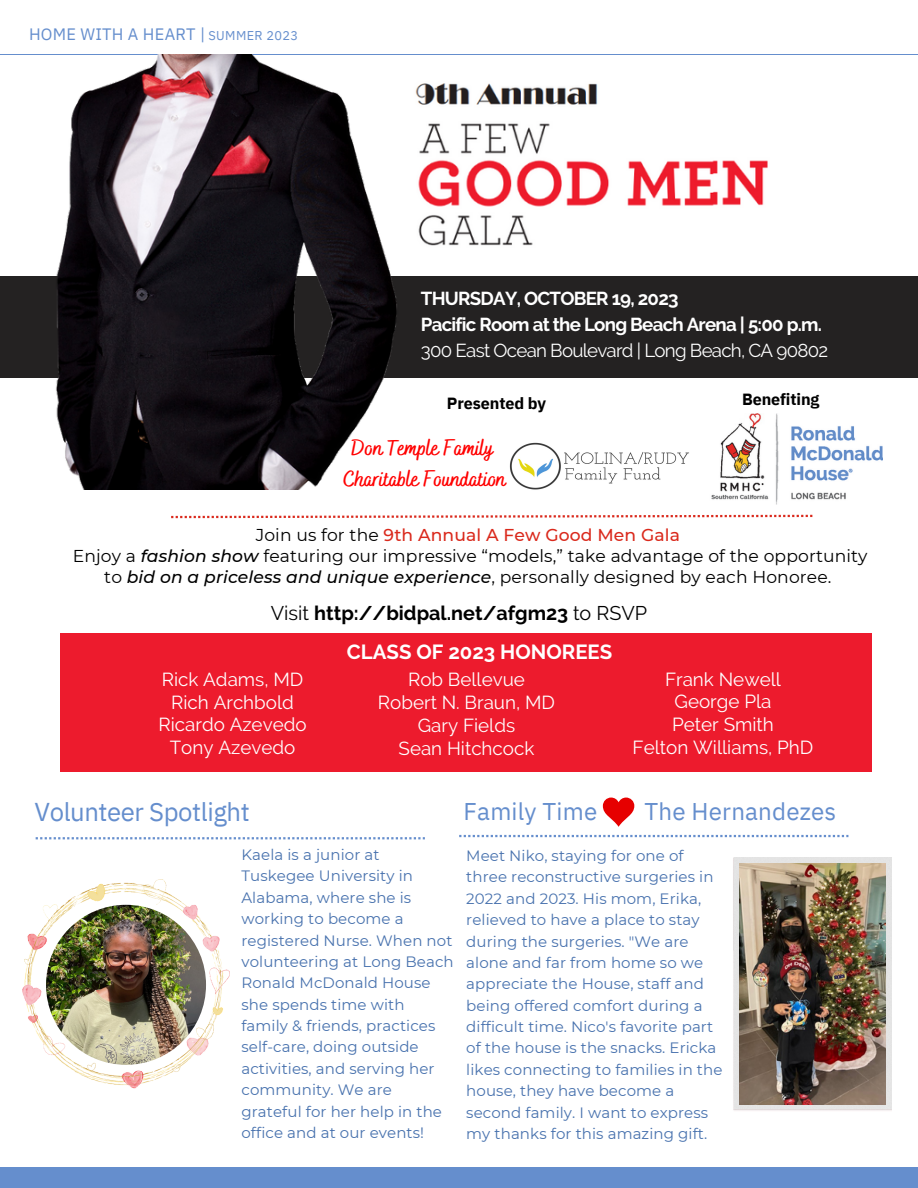
<style>
.page{position:relative;width:918px;height:1188px;background:#fff}
.page>*{position:absolute;margin:0;border:0;box-sizing:border-box;transform-origin:0 0}
.t1{font:25.8px "IBM Plex Sans";letter-spacing:-.015em;color:#658ecd}
.t2{font:24.15px "IBM Plex Sans";letter-spacing:.005em;color:#658ecd}
.t3{font:700 21.9px "Bakerie Smooth";color:#f00}
.t4{font:700 20.4px "Raleway";color:#fff}
.t5{font:700 19.8px "Raleway";color:#000}
.t6{font:18.9px "Raleway";color:#fff}
.t7{font:18.75px "Raleway";color:#fff}
.t8{font:700 18.75px "Raleway";letter-spacing:-.04em;color:#fff}
.t9{font:18.75px "Raleway";letter-spacing:-.04em;color:#fff}
.t10{font:17.1px/21.1px "Montserrat";letter-spacing:.005em;color:#000;text-align:center}
.t11{font:500 17.1px "Montserrat";letter-spacing:.005em;color:#da291c}
.t12{font:16.5px "IBM Plex Sans";letter-spacing:.015em;color:#658ecd}
.t13{font:700 16.2px "IBM Plex Sans";letter-spacing:-.005em;color:#000}
.t14{font:15px/21.3px "Montserrat";letter-spacing:.005em;color:#4872ae}
.t15{font:12.75px "IBM Plex Sans";letter-spacing:.03em;color:#658ecd}
.s1{font-weight:400;color:#000}
.s2{font-weight:500;font-style:italic}
.s3{font-weight:400}
</style>
<div class="page">
<hr style="left:0;top:54px;width:918px;height:1px;background:#658ecd">
<img style="left:23px;top:880px;width:207px;height:209px">
<img style="left:46px;top:905px;width:160px;height:160px;border-radius:50%">
<svg style="left:36px;top:837px;width:389px;height:2px"></svg>
<div style="left:0;top:1167px;width:918px;height:21px;background:#658ecd"></div>
<img style="left:447px;top:83px;width:321px;height:163px">
<svg style="left:171px;top:515px;width:642px;height:3px"></svg>
<div style="left:0;top:276px;width:918px;height:102px;background:#242222"></div>
<img style="left:56px;top:54px;width:391px;height:436px">
<img style="left:711px;top:414px;width:171px;height:91px">
<img style="left:509px;top:442px;width:180px;height:48px">
<div style="left:61px;top:700px;width:811px;height:72px;background:#ed1b2d"></div>
<div style="left:61px;top:634px;width:811px;height:71px;background:#ed1b2d"></div>
<svg style="left:603px;top:798px;width:31px;height:29px"></svg>
<img style="left:733px;top:857px;width:159px;height:254px">
<img style="left:740px;top:863px;width:146px;height:241px">
<svg style="left:459px;top:835px;width:389px;height:2px"></svg>
<p class="t12" style="left:29px;top:23px;width:178px">HOME WITH A HEART |</p>
<p class="t15" style="left:209px;top:27px;width:91px">SUMMER 2023</p>
<p class="t8" style="left:421px;top:288px;width:259px">THURSDAY, OCTOBER 19, 2023</p>
<p class="t8" style="left:421px;top:313px;width:403px">Pacific Room at the Long Beach Arena | 5:00 p.m.</p>
<p class="t9" style="left:421px;top:339px;width:409px">300 East Ocean Boulevard | Long Beach, CA 90802</p>
<p class="t13" style="left:447px;top:392px;width:101px">Presented by</p>
<p class="t3" style="left:352px;top:435px;width:143px">Don Temple Family</p>
<p class="t3" style="left:343px;top:466px;width:164px">Charitable Foundation</p>
<p class="t13" style="left:742px;top:389px;width:79px">Benefiting</p>
<p class="t11" style="left:256px;top:525px;width:426px"><span class="s1">Join us for the</span> 9th Annual A Few Good Men Gala</p>
<p class="t10" style="left:73px;top:546px;width:796px">Enjoy a <span class="s2">fashion show</span> featuring our impressive “models,” take advantage of the opportunity to <span class="s2">bid on a priceless and unique experience</span>, personally designed by each Honoree.</p>
<p class="t5" style="left:271px;top:602px;width:378px"><span class="s3">Visit</span> http://bidpal.net/afgm23 <span class="s3">to RSVP</span></p>
<p class="t7" style="left:162px;top:668px;width:143px">Rick Adams, MD</p>
<p class="t7" style="left:171px;top:691px;width:124px">Rich Archbold</p>
<p class="t7" style="left:158px;top:714px;width:150px">Ricardo Azevedo</p>
<p class="t7" style="left:170px;top:737px;width:127px">Tony Azevedo</p>
<p class="t4" style="left:347px;top:640px;width:267px">CLASS OF 2023 HONOREES</p>
<p class="t7" style="left:408px;top:668px;width:118px">Rob Bellevue</p>
<p class="t7" style="left:378px;top:691px;width:179px">Robert N. Braun, MD</p>
<p class="t7" style="left:418px;top:714px;width:99px">Gary Fields</p>
<p class="t7" style="left:399px;top:737px;width:137px">Sean Hitchcock</p>
<p class="t6" style="left:665px;top:668px;width:118px">Frank Newell</p>
<p class="t6" style="left:675px;top:690px;width:99px">George Pla</p>
<p class="t6" style="left:672px;top:713px;width:103px">Peter Smith</p>
<p class="t6" style="left:633px;top:736px;width:182px">Felton Williams, PhD</p>
<p class="t1" style="left:34px;top:795px;width:217px">Volunteer Spotlight</p>
<p class="t14" style="left:241px;top:844px;width:214px">Kaela is a junior at<br>Tuskegee University in<br>Alabama, where she is working to become a registered Nurse. When not volunteering at Long Beach<br>Ronald McDonald House she spends time with family &amp; friends, practices self-care, doing outside activities, and serving her community. We are grateful for her help in the office and at our events!</p>
<p class="t2" style="left:464px;top:796px;width:135px">Family Time</p>
<p class="t2" style="left:644px;top:796px;width:193px">The Hernandezes</p>
<p class="t14" style="left:466px;top:845px;width:258px">Meet Niko, staying for one of three reconstructive surgeries in<br>2022 and 2023. His mom, Erika, relieved to have a place to stay during the surgeries. "We are alone and far from home so we appreciate the House, staff and being offered comfort during a difficult time. Nico's favorite part of the house is the snacks. Ericka likes connecting to families in the house, they have become a second family. I want to express my thanks for this amazing gift.</p>
</div>
